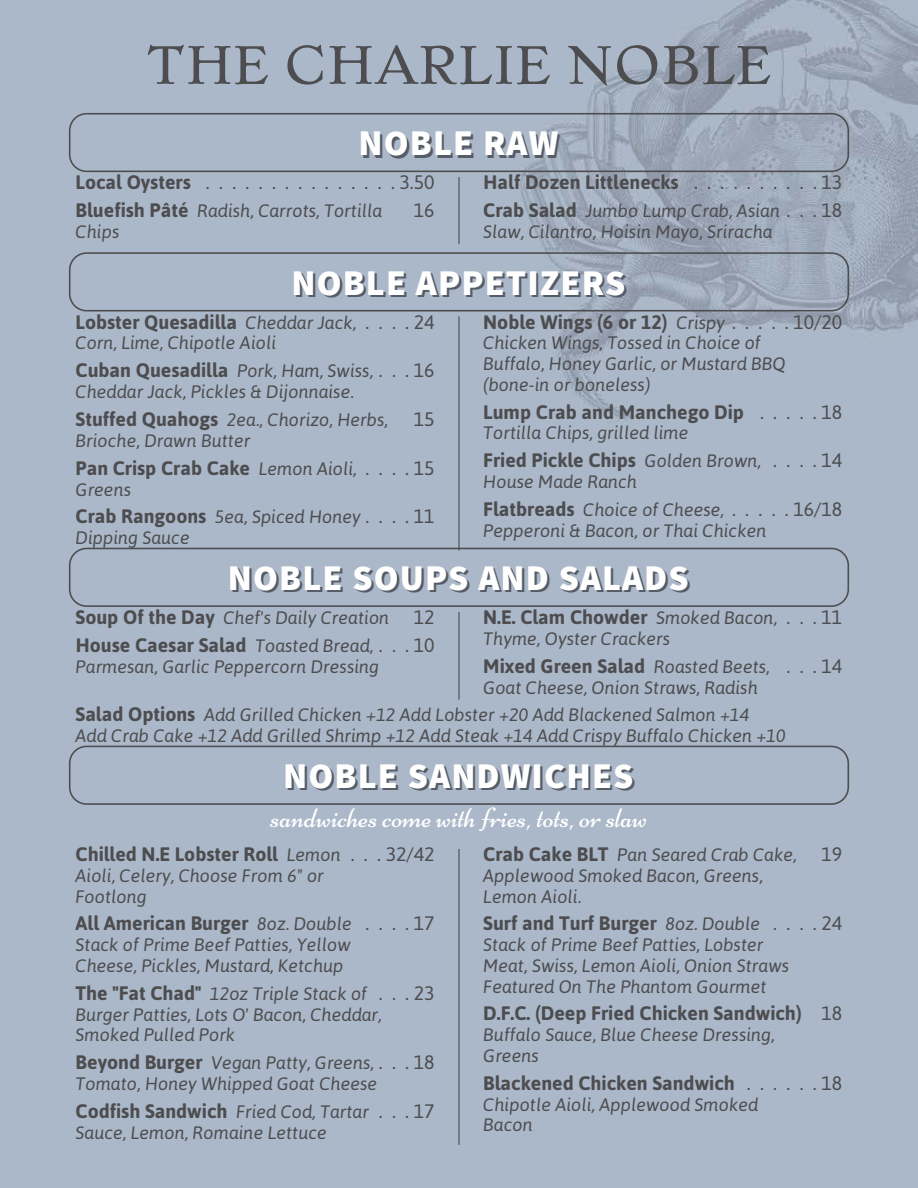
<style>
.page{position:relative;width:918px;height:1188px;background:#abb8c9}
.page>*{position:absolute;margin:0;border:0;box-sizing:border-box;transform-origin:0 0}
.t1{font:300 51px "Stoke";letter-spacing:.02em;color:#4d4d4f}
.t2{font:900 36px "Source Sans Pro";letter-spacing:.03em;color:#575d66}
.t3{font:28.5px "Niconne";color:#fff}
.t4{font:700 19.5px "Asap";color:#4d4d4f}
.t5{font:19.5px "Asap";color:#4d4d4f}
.t6{font:italic 18px/20.7px "Asap";color:#4d4d4f}
.s1{color:#fff}
.s2{font-weight:700}
.s3{font-weight:400}
.s4{font-weight:700;font-style:normal;font-size:19.5px}
.s5{font-style:normal;font-size:19.5px}
.s6{font-weight:400;font-style:italic;font-size:18px}
</style>
<div class="page">
<hr style="left:458px;top:177px;width:2px;height:67px;background:#4d4d4f">
<hr style="left:458px;top:316px;width:2px;height:234px;background:#4d4d4f">
<hr style="left:458px;top:612px;width:2px;height:88px;background:#4d4d4f">
<hr style="left:458px;top:849px;width:2px;height:296px;background:#4d4d4f">
<div style="left:69px;top:113px;width:780px;height:59px;border:2px solid #4d4d4f;border-radius:17px"></div>
<div style="left:69px;top:252px;width:780px;height:60px;border:2px solid #4d4d4f;border-radius:17px"></div>
<div style="left:69px;top:548px;width:780px;height:59px;border:2px solid #4d4d4f;border-radius:17px"></div>
<div style="left:69px;top:746px;width:780px;height:59px;border:2px solid #4d4d4f;border-radius:17px"></div>
<h1 class="t1" style="left:147px;top:33px;width:625px">THE CHARLIE NOBLE</h1>
<h2 class="t2" style="left:361px;top:122px;width:199px">NOBLE R<span class="s1">AW</span></h2>
<p class="t5" style="left:76px;top:171px;width:361px"><span class="s2">Local Oysters</span> . . . . . . . . . . . . . . . 3.50</p>
<p class="t4" style="left:483px;top:171px;width:361px">Half Dozen Littlenecks <span class="s3">. . . . . . . . . . 13</span></p>
<p class="t6" style="left:76px;top:200px;width:308px"><span class="s4">Bluefish Pâté</span> Radish, Carrots, Tortilla</p>
<p class="t5" style="left:414px;top:199px;width:22px">16</p>
<p class="t6" style="left:76px;top:221px;width:45px">Chips</p>
<p class="t6" style="left:483px;top:200px;width:361px"><span class="s4">Crab Salad</span> Jumbo Lump Crab, Asian <span class="s5">. . . 18<br></span>Slaw, Cilantro, Hoisin Mayo, Sriracha</p>
<h2 class="t2" style="left:294px;top:262px;width:333px">NOBLE APPETIZER<span class="s1">S</span></h2>
<p class="t4" style="left:76px;top:310px;width:361px">Lobster Quesadilla <span class="s6">Cheddar Jack,</span> <span class="s3">. . . . 24</span></p>
<p class="t6" style="left:76px;top:333px;width:202px">Corn, Lime, Chipotle Aioli</p>
<p class="t4" style="left:483px;top:310px;width:361px">Noble Wings (6 or 12) <span class="s6">Crispy</span> <span class="s3">. . . . . 10/20</span></p>
<p class="t6" style="left:483px;top:333px;width:304px">Chicken Wings, Tossed in Choice of<br>Buffalo, Honey Garlic, or Mustard BBQ (bone-in or boneless)</p>
<p class="t4" style="left:76px;top:359px;width:361px">Cuban Quesadilla <span class="s6">Pork, Ham, Swiss,</span> <span class="s3">. . . 16</span></p>
<p class="t6" style="left:76px;top:381px;width:280px">Cheddar Jack, Pickles &amp; Dijonnaise.</p>
<p class="t4" style="left:483px;top:400px;width:361px">Lump Crab and Manchego Dip <span class="s3">. . . . . 18</span></p>
<p class="t6" style="left:483px;top:423px;width:207px">Tortilla Chips, grilled lime</p>
<p class="t6" style="left:76px;top:409px;width:314px"><span class="s4">Stuffed Quahogs</span> 2ea., Chorizo, Herbs,</p>
<p class="t5" style="left:414px;top:408px;width:22px">15</p>
<p class="t6" style="left:76px;top:430px;width:176px">Brioche, Drawn Butter</p>
<p class="t4" style="left:76px;top:456px;width:361px">Pan Crisp Crab Cake <span class="s6">Lemon Aioli,</span> <span class="s3">. . . . 15</span></p>
<p class="t6" style="left:76px;top:479px;width:57px">Greens</p>
<p class="t4" style="left:483px;top:449px;width:361px">Fried Pickle Chips <span class="s6">Golden Brown,</span> <span class="s3">. . . . 14</span></p>
<p class="t6" style="left:483px;top:471px;width:155px">House Made Ranch</p>
<p class="t6" style="left:483px;top:499px;width:361px"><span class="s4">Flatbreads</span> Choice of Cheese, <span class="s5">. . . . . 16/18<br></span>Pepperoni &amp; Bacon, or Thai Chicken</p>
<p class="t6" style="left:76px;top:506px;width:361px"><span class="s4">Crab Rangoons</span> 5ea, Spiced Honey <span class="s5">. . . . 11<br></span>Dipping Sauce</p>
<h2 class="t2" style="left:230px;top:557px;width:460px">NOBLE SOUPS AND SAL<span class="s1">ADS</span></h2>
<p class="t6" style="left:76px;top:607px;width:315px"><span class="s4">Soup Of the Day</span> Chef's Daily Creation</p>
<p class="t5" style="left:414px;top:606px;width:22px">12</p>
<p class="t4" style="left:483px;top:606px;width:361px">N.E. Clam Chowder <span class="s6">Smoked Bacon,</span> <span class="s3">. . . 11</span></p>
<p class="t6" style="left:483px;top:628px;width:188px">Thyme, Oyster Crackers</p>
<p class="t4" style="left:76px;top:634px;width:361px">House Caesar Salad <span class="s6">Toasted Bread,</span> <span class="s3">. . . 10</span></p>
<p class="t6" style="left:76px;top:656px;width:305px">Parmesan, Garlic Peppercorn Dressing</p>
<p class="t4" style="left:483px;top:654px;width:361px">Mixed Green Salad <span class="s6">Roasted Beets,</span> <span class="s3">. . . 14</span></p>
<p class="t6" style="left:76px;top:673px;width:684px;line-height:27.8px;text-indent:408px">Goat Cheese, Onion Straws, Radish<br><span class="s4">Salad Options</span> Add Grilled Chicken +12 Add Lobster +20 Add Blackened Salmon +14</p>
<p class="t6" style="left:76px;top:726px;width:712px">Add Crab Cake +12 Add Grilled Shrimp +12 Add Steak +14 Add Crispy Buffalo Chicken +10</p>
<h2 class="t2" style="left:286px;top:755px;width:352px">NOBLE SANDWICHES</h2>
<h3 class="t3" style="left:271px;top:800px;width:378px">sandwiches come with fries, tots, or slaw</h3>
<p class="t4" style="left:76px;top:843px;width:361px">Chilled N.E Lobster Roll <span class="s6">Lemon</span> <span class="s3">. . . 32/42</span></p>
<p class="t6" style="left:76px;top:865px;width:250px">Aioli, Celery, Choose From 6" or<br>Footlong</p>
<p class="t6" style="left:483px;top:844px;width:315px"><span class="s4">Crab Cake BLT</span> Pan Seared Crab Cake,</p>
<p class="t5" style="left:822px;top:843px;width:22px">19</p>
<p class="t6" style="left:483px;top:865px;width:281px">Applewood Smoked Bacon, Greens,<br>Lemon Aioli.</p>
<p class="t4" style="left:76px;top:912px;width:361px">All American Burger <span class="s6">8oz. Double</span> <span class="s3">. . . . 17</span></p>
<p class="t6" style="left:76px;top:935px;width:277px">Stack of Prime Beef Patties, Yellow<br>Cheese, Pickles, Mustard, Ketchup</p>
<p class="t6" style="left:76px;top:983px;width:361px"><span class="s4">The "Fat Chad"</span> 12oz Triple Stack of <span class="s5">. . . 23<br></span>Burger Patties, Lots O' Bacon, Cheddar,<br>Smoked Pulled Pork</p>
<p class="t6" style="left:76px;top:1052px;width:361px"><span class="s4">Beyond Burger</span> Vegan Patty, Greens, <span class="s5">. . . 18<br></span>Tomato, Honey Whipped Goat Cheese</p>
<p class="t4" style="left:76px;top:1100px;width:361px">Codfish Sandwich <span class="s6">Fried Cod, Tartar</span> <span class="s3">. . . 17</span></p>
<p class="t6" style="left:76px;top:1122px;width:253px">Sauce, Lemon, Romaine Lettuce</p>
<p class="t4" style="left:483px;top:912px;width:361px">Surf and Turf Burger <span class="s6">8oz. Double</span> <span class="s3">. . . . 24</span></p>
<p class="t6" style="left:483px;top:935px;width:307px">Stack of Prime Beef Patties, Lobster<br>Meat, Swiss, Lemon Aioli, Onion Straws<br>Featured On The Phantom Gourmet</p>
<p class="t4" style="left:483px;top:1002px;width:361px">D.F.C. (Deep Fried Chicken Sandwich) <span class="s3">18</span></p>
<p class="t6" style="left:483px;top:1025px;width:293px">Buffalo Sauce, Blue Cheese Dressing,<br>Greens</p>
<p class="t4" style="left:483px;top:1072px;width:361px">Blackened Chicken Sandwich <span class="s3">. . . . . . 18</span></p>
<p class="t6" style="left:483px;top:1094px;width:277px">Chipotle Aioli, Applewood Smoked<br>Bacon</p>
</div>
